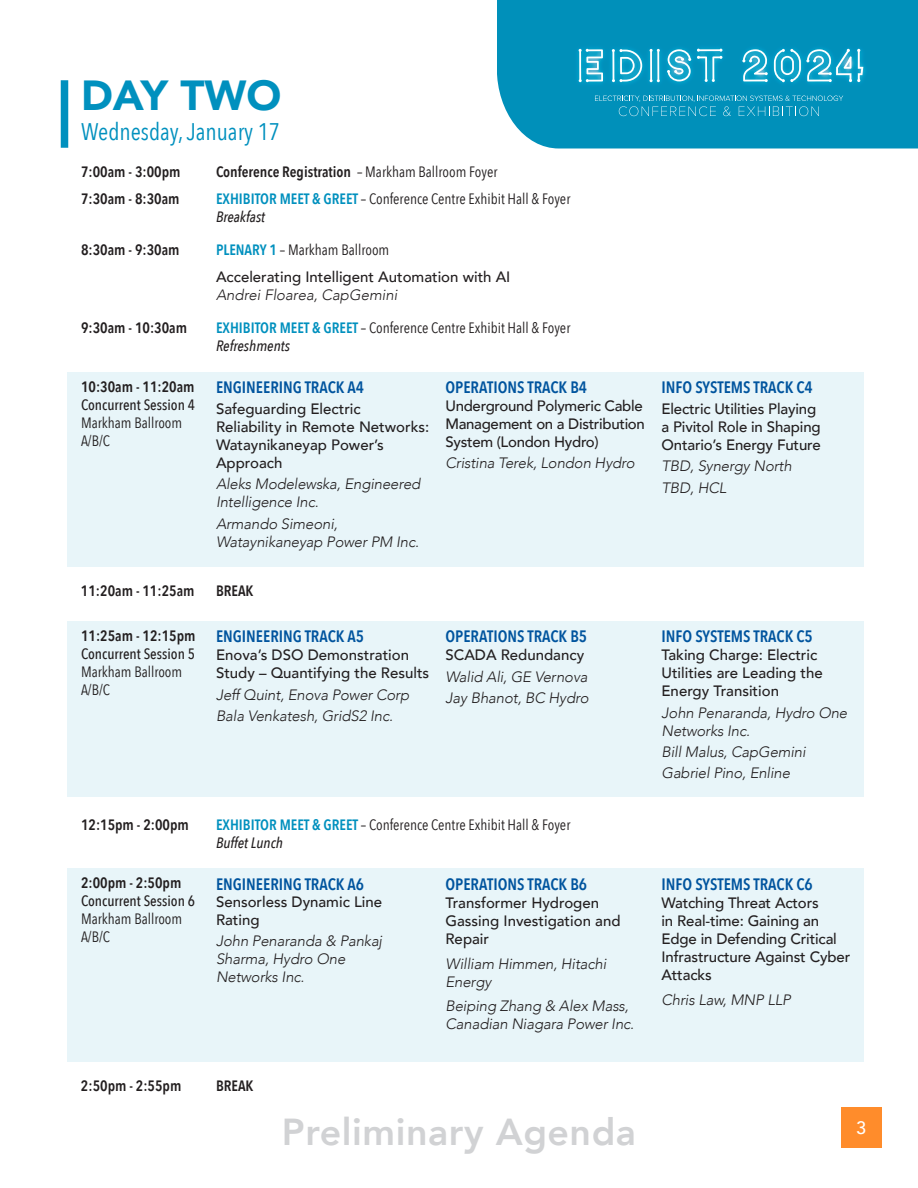
<style>
.page{position:relative;width:918px;height:1188px;background:#fff}
.page>*{position:absolute;margin:0;border:0;box-sizing:border-box;transform-origin:0 0}
.t1{font:900 42px "Avenir";color:#0090be}
.t2{font:800 37.5px "Avenir";letter-spacing:.015em;color:#d1d2d4}
.t3{font:24px "Avenir Next Condensed";color:#0090be}
.t4{font:500 18px "Avenir";color:#fff}
.t5{font:600 16.5px "Avenir Next Condensed";color:#00549e}
.t6{font:500 15px/18px "Avenir";color:#231f20}
.t7{font:italic 300 15px/18px "Avenir";letter-spacing:-.01em;color:#231f20}
.t8{font:15px/18px "Avenir Next Condensed";color:#231f20}
.t9{font:600 15px "Avenir Next Condensed";color:#231f20}
.t10{font:500 15px/18px "Avenir";letter-spacing:-.02em;color:#231f20}
.t11{font:500 15px "Avenir Next Condensed";color:#231f20}
.t12{font:italic 500 15px "Avenir Next Condensed";color:#231f20}
.s1{font-weight:400}
.s2{font-weight:600;color:#0090be}
</style>
<div class="page">
<div style="left:841px;top:1107px;width:40px;height:41px;background:#ff8c2b"></div>
<div style="left:61px;top:80px;width:7px;height:68px;background:#0090be"></div>
<div style="left:68px;top:372px;width:796px;height:195px;background:#e8f5f9"></div>
<div style="left:68px;top:621px;width:796px;height:175px;background:#e8f5f9"></div>
<div style="left:68px;top:868px;width:796px;height:194px;background:#e8f5f9"></div>
<div style="left:497px;top:0;width:421px;height:148px;background:#0090ba"></div>
<div style="left:569px;top:40px;width:304px;height:52px;background:#0090ba"></div>
<svg style="left:612px;top:49px;width:30px;height:33px"></svg>
<svg style="left:667px;top:49px;width:24px;height:32px"></svg>
<svg style="left:579px;top:49px;width:24px;height:33px"></svg>
<svg style="left:650px;top:49px;width:10px;height:33px"></svg>
<svg style="left:697px;top:49px;width:25px;height:33px"></svg>
<svg style="left:742px;top:49px;width:26px;height:33px"></svg>
<svg style="left:774px;top:49px;width:89px;height:33px;background:#45b4d2"></svg>
<svg style="left:595px;top:96px;width:248px;height:20px;background:#199bc0"></svg>
<p class="t1" style="left:81px;top:60px;width:202px">DAY TWO</p>
<p class="t3" style="left:81px;top:111px;width:201px">Wednesday, January 17</p>
<p class="t9" style="left:81px;top:159px;width:101px">7:00am - 3:00pm</p>
<p class="t9" style="left:81px;top:186px;width:100px">7:30am - 8:30am</p>
<p class="t9" style="left:81px;top:237px;width:100px">8:30am - 9:30am</p>
<p class="t9" style="left:216px;top:159px;width:283px">Conference Registration <span class="s1">– Markham Ballroom Foyer</span></p>
<p class="t8" style="left:216px;top:189px;width:356px"><span class="s2">EXHIBITOR MEET &amp; GREET</span> – Conference Centre Exhibit Hall &amp; Foyer</p>
<p class="t12" style="left:216px;top:208px;width:51px">Breakfast</p>
<p class="t8" style="left:216px;top:240px;width:175px"><span class="s2">PLENARY 1</span> – Markham Ballroom</p>
<p class="t6" style="left:216px;top:267px;width:296px">Accelerating Intelligent Automation with AI</p>
<p class="t7" style="left:216px;top:286px;width:183px">Andrei Floarea, CapGemini</p>
<p class="t9" style="left:81px;top:315px;width:108px">9:30am - 10:30am</p>
<p class="t8" style="left:216px;top:318px;width:356px"><span class="s2">EXHIBITOR MEET &amp; GREET</span> – Conference Centre Exhibit Hall &amp; Foyer</p>
<p class="t12" style="left:216px;top:337px;width:75px">Refreshments</p>
<p class="t9" style="left:81px;top:374px;width:115px">10:30am - 11:20am</p>
<p class="t11" style="left:81px;top:396px;width:115px">Concurrent Session 4</p>
<p class="t8" style="left:81px;top:413px;width:103px">Markham Ballroom<br>A/B/C</p>
<p class="t5" style="left:216px;top:373px;width:149px">ENGINEERING TRACK A4</p>
<p class="t6" style="left:216px;top:399px;width:215px">Safeguarding Electric<br>Reliability in Remote Networks:<br>Wataynikaneyap Power’s<br>Approach</p>
<p class="t7" style="left:216px;top:475px;width:206px">Aleks Modelewska, Engineered<br>Intelligence Inc.</p>
<p class="t7" style="left:216px;top:515px;width:204px">Armando Simeoni,<br>Wataynikaneyap Power PM Inc.</p>
<p class="t5" style="left:446px;top:373px;width:143px">OPERATIONS TRACK B4</p>
<p class="t10" style="left:446px;top:396px;width:201px">Underground Polymeric Cable<br>Management on a Distribution<br>System (London Hydro)</p>
<p class="t7" style="left:446px;top:454px;width:191px">Cristina Terek, London Hydro</p>
<p class="t9" style="left:81px;top:577px;width:115px">11:20am - 11:25am</p>
<p class="t9" style="left:216px;top:577px;width:39px">BREAK</p>
<p class="t9" style="left:81px;top:623px;width:116px">11:25am - 12:15pm</p>
<p class="t11" style="left:81px;top:645px;width:115px">Concurrent Session 5</p>
<p class="t8" style="left:81px;top:662px;width:103px">Markham Ballroom<br>A/B/C</p>
<p class="t5" style="left:216px;top:622px;width:149px">ENGINEERING TRACK A5</p>
<p class="t6" style="left:216px;top:645px;width:215px">Enova’s DSO Demonstration<br>Study – Quantifying the Results</p>
<p class="t7" style="left:216px;top:685px;width:195px">Jeff Quint, Enova Power Corp</p>
<p class="t7" style="left:216px;top:707px;width:179px">Bala Venkatesh, GridS2 Inc.</p>
<p class="t5" style="left:446px;top:622px;width:143px">OPERATIONS TRACK B5</p>
<p class="t6" style="left:446px;top:645px;width:140px">SCADA Redundancy</p>
<p class="t7" style="left:446px;top:667px;width:144px">Walid Ali, GE Vernova</p>
<p class="t7" style="left:446px;top:689px;width:145px">Jay Bhanot, BC Hydro</p>
<p class="t9" style="left:81px;top:811px;width:109px">12:15pm - 2:00pm</p>
<p class="t9" style="left:81px;top:870px;width:102px">2:00pm - 2:50pm</p>
<p class="t11" style="left:81px;top:892px;width:115px">Concurrent Session 6</p>
<p class="t8" style="left:81px;top:909px;width:103px">Markham Ballroom<br>A/B/C</p>
<p class="t8" style="left:216px;top:815px;width:356px"><span class="s2">EXHIBITOR MEET &amp; GREET</span> – Conference Centre Exhibit Hall &amp; Foyer</p>
<p class="t12" style="left:216px;top:833px;width:69px">Buffet Lunch</p>
<p class="t5" style="left:216px;top:870px;width:149px">ENGINEERING TRACK A6</p>
<p class="t6" style="left:216px;top:893px;width:168px;line-height:17.2px">Sensorless Dynamic Line<br>Rating</p>
<p class="t7" style="left:216px;top:932px;width:168px">John Penaranda &amp; Pankaj<br>Sharma, Hydro One<br>Networks Inc.</p>
<p class="t5" style="left:446px;top:870px;width:143px">OPERATIONS TRACK B6</p>
<p class="t6" style="left:446px;top:893px;width:177px">Transformer Hydrogen<br>Gassing Investigation and<br>Repair</p>
<p class="t7" style="left:446px;top:954px;width:162px">William Himmen, Hitachi<br>Energy</p>
<p class="t7" style="left:446px;top:997px;width:190px">Beiping Zhang &amp; Alex Mass,<br>Canadian Niagara Power Inc.</p>
<p class="t5" style="left:662px;top:373px;width:153px">INFO SYSTEMS TRACK C4</p>
<p class="t6" style="left:662px;top:399px;width:161px">Electric Utilities Playing a Pivitol Role in Shaping<br>Ontario’s Energy Future</p>
<p class="t7" style="left:662px;top:457px;width:132px">TBD, Synergy North</p>
<p class="t7" style="left:662px;top:479px;width:66px">TBD, HCL</p>
<p class="t5" style="left:662px;top:622px;width:153px">INFO SYSTEMS TRACK C5</p>
<p class="t6" style="left:662px;top:645px;width:163px">Taking Charge: Electric<br>Utilities are Leading the<br>Energy Transition</p>
<p class="t7" style="left:662px;top:703px;width:187px">John Penaranda, Hydro One<br>Networks Inc.</p>
<p class="t7" style="left:662px;top:743px;width:146px">Bill Malus, CapGemini</p>
<p class="t7" style="left:662px;top:764px;width:130px">Gabriel Pino, Enline</p>
<p class="t5" style="left:662px;top:870px;width:153px">INFO SYSTEMS TRACK C6</p>
<p class="t6" style="left:662px;top:893px;width:190px">Watching Threat Actors<br>in Real-time: Gaining an<br>Edge in Defending Critical<br>Infrastructure Against Cyber<br>Attacks</p>
<p class="t7" style="left:662px;top:990px;width:131px">Chris Law, MNP LLP</p>
<p class="t9" style="left:81px;top:1072px;width:102px">2:50pm - 2:55pm</p>
<p class="t9" style="left:216px;top:1072px;width:39px">BREAK</p>
<p class="t2" style="left:282px;top:1102px;width:356px">Preliminary Agenda</p>
<p class="t4" style="left:856px;top:1112px;width:12px">3</p>
</div>
